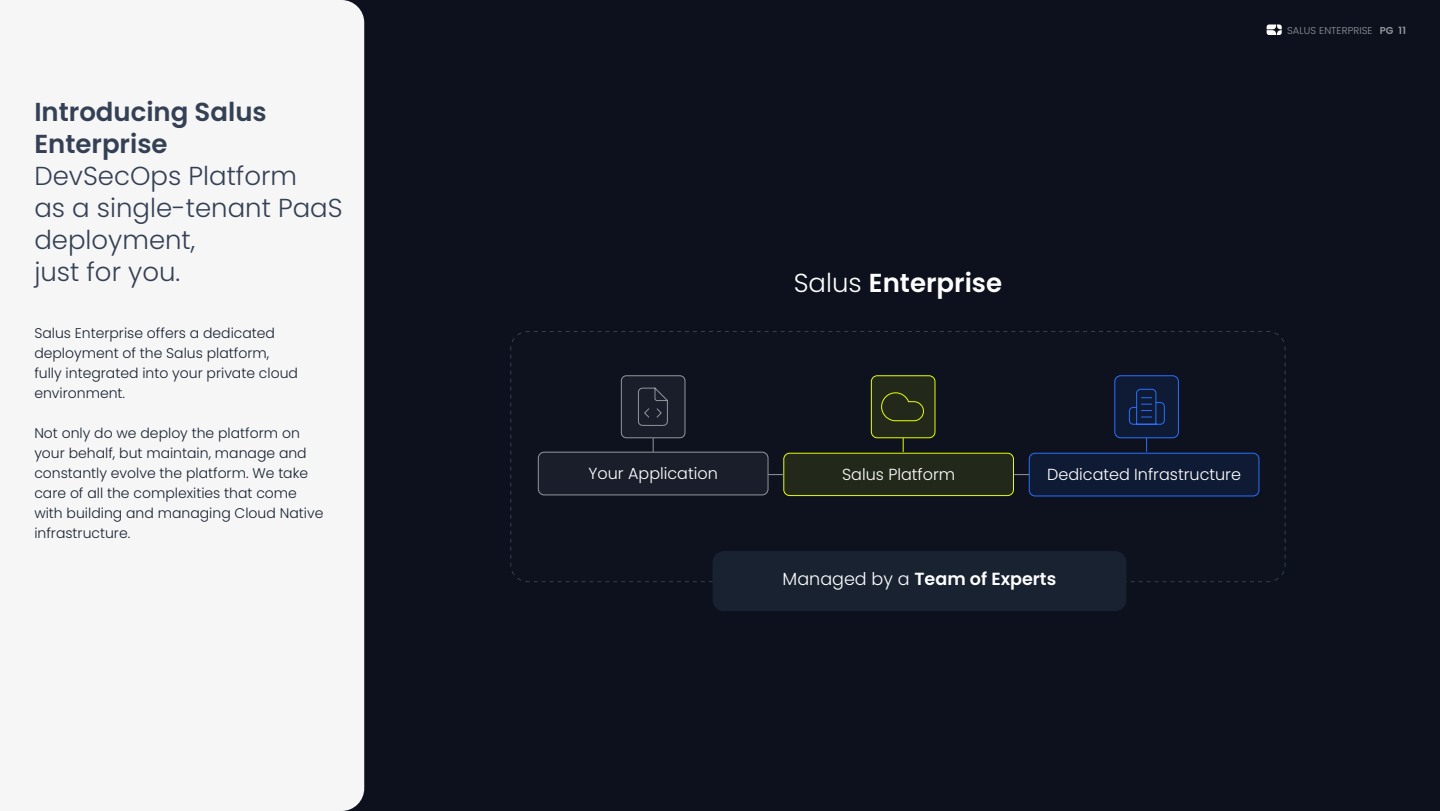
<style>
.page{position:relative;width:1440px;height:811px;background:#0c111d}
.page>*{position:absolute;margin:0;border:0;box-sizing:border-box;transform-origin:0 0}
.t1{font:300 26px/32px "Poppins";color:#344054}
.t2{font:600 26px/32px "Poppins";color:#344054}
.t3{font:600 26px "Poppins";color:#fff}
.t4{font:600 17.6px "Poppins";color:#fff}
.t5{font:300 16px "Poppins";color:#fff}
.t6{font:300 14px/20px "Poppins";color:#182230}
.t7{font:300 10px "Poppins";letter-spacing:.01em;color:#94969c}
.s1{font-weight:600}
.s2{font-weight:300}
</style>
<div class="page">
<svg style="left:1266px;top:24px;width:16px;height:11px"></svg>
<div style="left:0;top:0;width:364px;height:811px;background:#f6f6f7"></div>
<svg style="left:510px;top:331px;width:776px;height:251px"></svg>
<div style="left:713px;top:551px;width:413px;height:60px;background:#182230;border-radius:11px"></div>
<div style="left:538px;top:452px;width:230px;height:43px;background:#1a1e2a;border-radius:6px"></div>
<div style="left:538px;top:452px;width:230px;height:43px;border:1px solid #94969c;border-radius:6px"></div>
<div style="left:784px;top:453px;width:229px;height:42px;background:#22291b;border-radius:6px"></div>
<div style="left:784px;top:453px;width:230px;height:43px;border:1px solid #e5ff00;border-radius:6px"></div>
<div style="left:1029px;top:453px;width:230px;height:43px;background:#0f1b34;border-radius:6px"></div>
<div style="left:1029px;top:453px;width:230px;height:43px;border:1px solid #2970ff;border-radius:6px"></div>
<svg style="left:768px;top:474px;width:16px;height:1px"></svg>
<svg style="left:653px;top:438px;width:1px;height:14px"></svg>
<svg style="left:903px;top:438px;width:1px;height:14px"></svg>
<svg style="left:1146px;top:438px;width:1px;height:14px"></svg>
<svg style="left:1014px;top:474px;width:15px;height:1px"></svg>
<div style="left:621px;top:376px;width:64px;height:62px;background:#1a1e2a;border-radius:5px"></div>
<div style="left:621px;top:375px;width:64px;height:63px;border:1px solid #94969c;border-radius:5px"></div>
<div style="left:871px;top:376px;width:64px;height:62px;background:#22291b;border-radius:6px"></div>
<div style="left:871px;top:375px;width:64px;height:63px;border:1px solid #e5ff00;border-radius:6px"></div>
<div style="left:1115px;top:376px;width:63px;height:62px;background:#0f1b34;border-radius:6px"></div>
<div style="left:1115px;top:375px;width:64px;height:63px;border:1px solid #2970ff;border-radius:6px"></div>
<svg style="left:638px;top:387px;width:30px;height:39px"></svg>
<svg style="left:881px;top:392px;width:43px;height:29px"></svg>
<svg style="left:1129px;top:389px;width:36px;height:36px"></svg>
<h1 class="t2" style="left:34px;top:96px;width:234px">Introducing Salus<br>Enterprise</h1>
<h1 class="t1" style="left:34px;top:160px;width:310px">DevSecOps Platform<br>as a single-tenant PaaS deployment,<br>just for you.</h1>
<p class="t6" style="left:34px;top:323px;width:265px">Salus Enterprise offers a dedicated deployment of the Salus platform, fully integrated into your private cloud environment.</p>
<p class="t6" style="left:34px;top:423px;width:291px">Not only do we deploy the platform on your behalf, but maintain, manage and constantly evolve the platform. We take care of all the complexities that come with building and managing Cloud Native infrastructure.</p>
<p class="t7" style="left:1287px;top:25px;width:120px">SALUS ENTERPRISE <span class="s1">PG 11</span></p>
<h1 class="t3" style="left:794px;top:268px;width:210px"><span class="s2">Salus</span> Enterprise</h1>
<p class="t5" style="left:589px;top:464px;width:131px">Your Application</p>
<p class="t5" style="left:842px;top:465px;width:115px">Salus Platform</p>
<p class="t5" style="left:1047px;top:465px;width:195px">Dedicated Infrastructure</p>
<p class="t4" style="left:783px;top:569px;width:275px"><span class="s2">Managed by a</span> Team of Experts</p>
</div>
